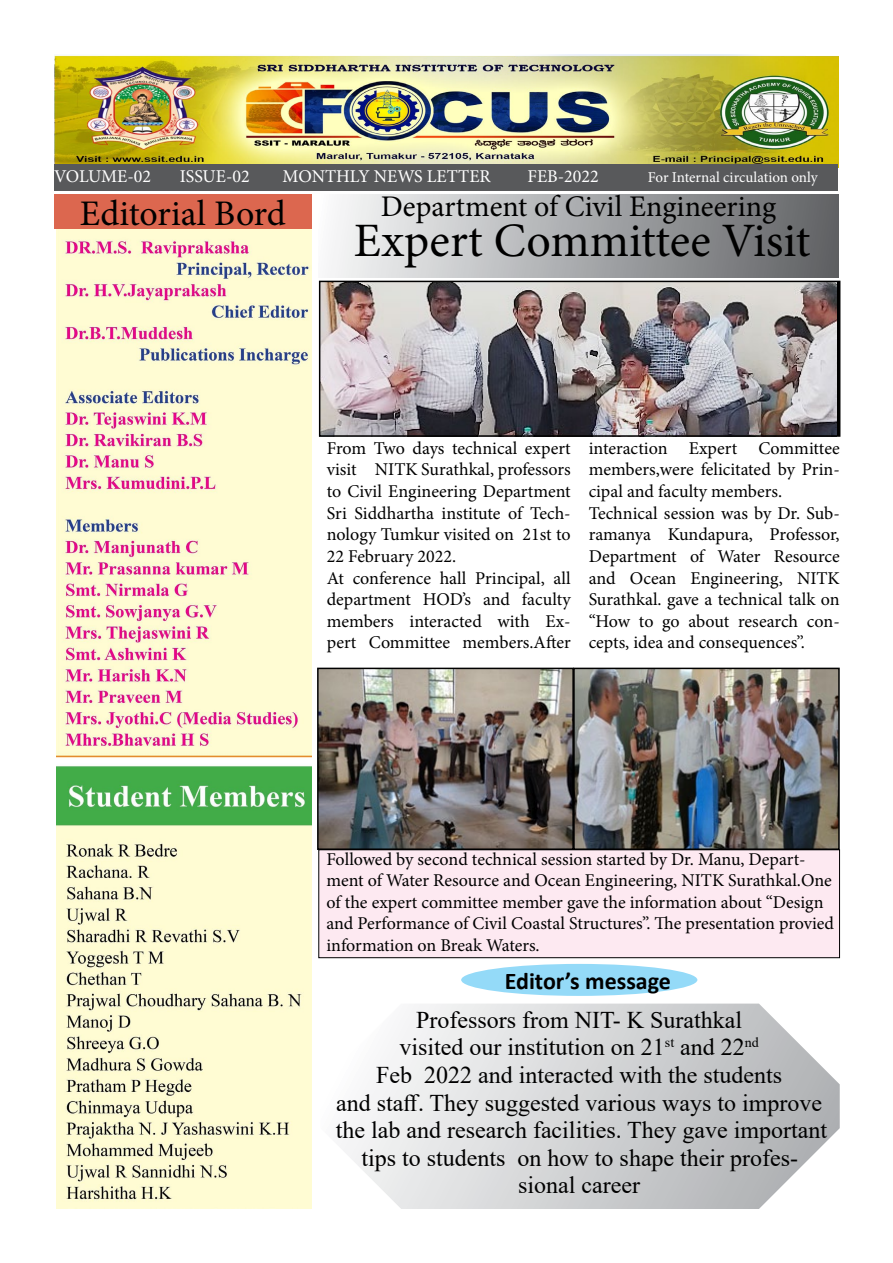
<style>
.page{position:relative;width:893px;height:1263px;background:#fff}
.page>*{position:absolute;margin:0;border:0;box-sizing:border-box;transform-origin:0 0}
.t1{font:48px "Minion Pro";color:#000}
.t2{font:36px "Minion Pro";color:#000}
.t3{font:30px "Minion Pro";color:#000}
.t4{font:24px/27.6px "Times New Roman";color:#000;text-align:center}
.t5{font:700 24px "Calibri";color:#000}
.t6{font:18px/21.6px "Minion Pro";color:#000}
.t7{font:18px "Minion Pro";color:#fff}
.t8{font:15px "Minion Pro";color:#fff}
</style>
<div class="page">
<div style="left:54px;top:195px;width:258px;height:34px;background:#dc674f"></div>
<img style="left:54px;top:54px;width:785px;height:114px">
<img style="left:56px;top:230px;width:256px;height:979px">
<div style="left:319px;top:195px;width:520px;height:82px;background:linear-gradient(to right,#f8f9fa,#5e6063)"></div>
<img style="left:322px;top:284px;width:514px;height:150px">
<div style="left:319px;top:281px;width:521px;height:156px;border:2px solid #000"></div>
<img style="left:320px;top:671px;width:517px;height:176px">
<div style="left:317px;top:668px;width:257px;height:182px;border:2px solid #000"></div>
<div style="left:573px;top:668px;width:267px;height:182px;border:2px solid #000"></div>
<div style="left:319px;top:850px;width:520px;height:108px;background:#fde9f1"></div>
<div style="left:319px;top:849px;width:521px;height:109px;border:1px solid #000"></div>
<div style="left:54px;top:165px;width:784px;height:26px;background:#58595b"></div>
<svg style="left:343px;top:1003px;width:497px;height:206px"></svg>
<div style="left:461px;top:964px;width:236px;height:32px;background:#94daf8;border-radius:50%"></div>
<p class="t7" style="left:54px;top:164px;width:99px">VOLUME-02</p>
<p class="t7" style="left:180px;top:164px;width:72px">ISSUE-02</p>
<p class="t7" style="left:282px;top:164px;width:210px">MONTHLY NEWS LETTER</p>
<p class="t7" style="left:528px;top:164px;width:73px">FEB-2022</p>
<p class="t8" style="left:648px;top:167px;width:171px">For Internal circulation only</p>
<h2 class="t2" style="left:80px;top:190px;width:207px">Editorial Bord</h2>
<h3 class="t3" style="left:381px;top:187px;width:397px">Department of Civil Engineering</h3>
<h1 class="t1" style="left:354px;top:208px;width:458px">Expert Committee Visit</h1>
<p class="t6" style="left:327px;top:437px;width:245px">From Two days technical expert visit NITK Surathkal, professors to Civil Engineering Department<br>Sri Siddhartha institute of Tech&shy;nology Tumkur visited on 21st to<br>22 February 2022.<br>At conference hall Principal, all department HOD’s and faculty members interacted with Ex&shy;pert Committee members.After</p>
<p class="t6" style="left:589px;top:437px;width:253px">interaction Expert Committee members,were felicitated by Prin&shy;cipal and faculty members.<br>Technical session was by Dr. Sub&shy;ramanya Kundapura, Professor,<br>Department of Water Resource and Ocean Engineering, NITK<br>Surathkal. gave a technical talk on “How to go about research con&shy;cepts, idea and consequences’’.</p>
<p class="t6" style="left:326px;top:848px;width:509px">Followed by second technical session started by Dr. Manu, Depart&shy;ment of Water Resource and Ocean Engineering, NITK Surathkal.One of the expert committee member gave the information about “Design and Performance of Civil Coastal Structures”. The presentation provied information on Break Waters.</p>
<h3 class="t5" style="left:505px;top:964px;width:168px">Editor’s message</h3>
<p class="t4" style="left:336px;top:1005px;width:493px">Professors from NIT- K Surathkal<br>visited our institution on 21<sup>st</sup> and 22<sup>nd<br></sup>Feb 2022 and interacted with the students<br>and staff. They suggested various ways to improve the lab and research facilities. They gave important tips to students on how to shape their profes&shy;sional career</p>
</div>
